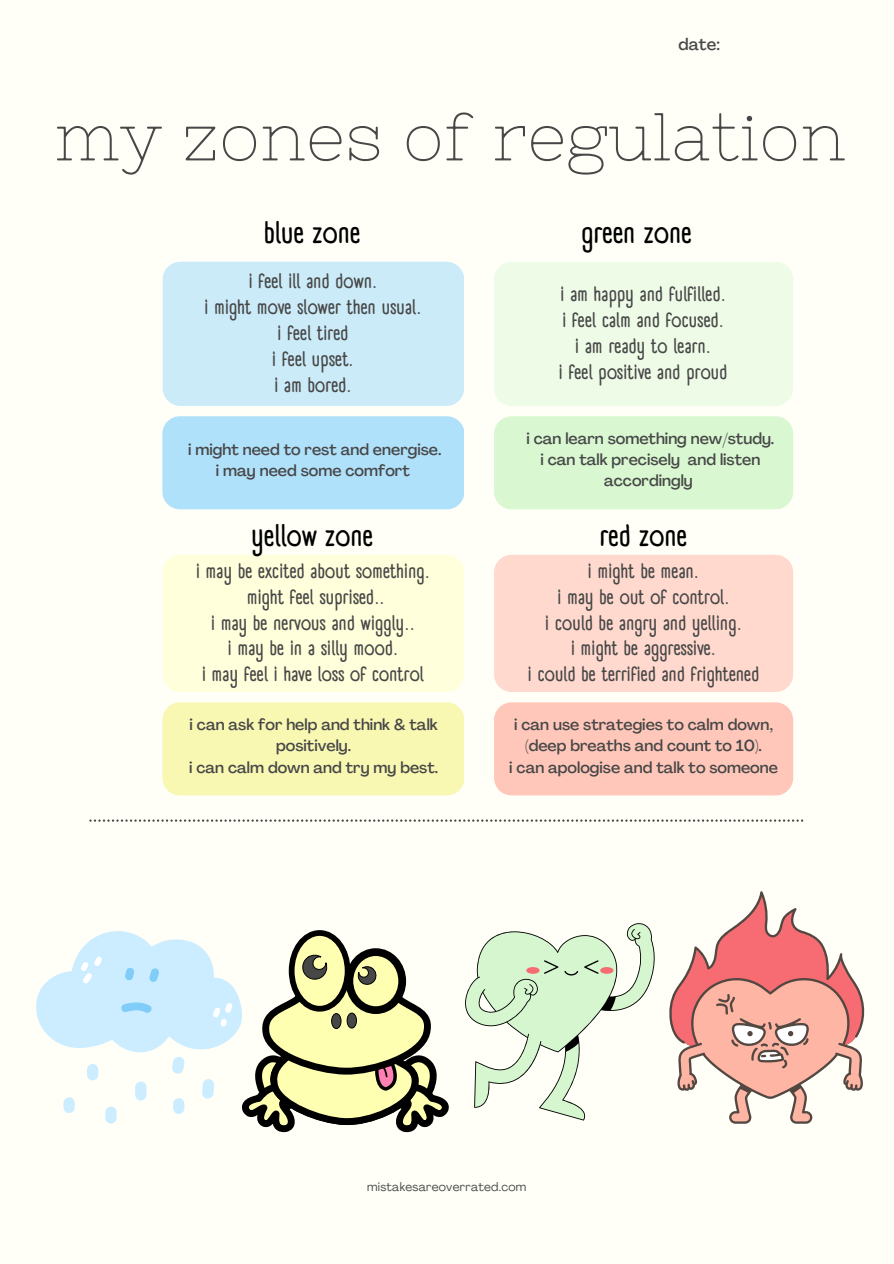
<style>
.page{position:relative;width:894px;height:1264px;background:#fff}
.page>*{position:absolute;margin:0;border:0;box-sizing:border-box;transform-origin:0 0}
.t1{font:67.5px "Nixie One";letter-spacing:.01em;color:#474747}
.t2{font:700 30px "A Day Without Sun Text";color:#000}
.t3{font:700 20.25px/25.8px "A Day Without Sun Text";color:#474747;text-align:center}
.t4{font:500 16.5px "Agrandir";color:#474747}
.t5{font:500 15.75px/21.3px "Agrandir";color:#474747;text-align:center}
.t6{font:12px "Agrandir";letter-spacing:.02em;color:#474747}
</style>
<div class="page">
<div style="left:0;top:0;width:893px;height:1263px;background:#fffff8"></div>
<div style="left:163px;top:262px;width:301px;height:144px;background:#cbebf8;border-radius:18px"></div>
<div style="left:494px;top:262px;width:299px;height:144px;background:#eefbe7;border-radius:18px"></div>
<div style="left:163px;top:555px;width:301px;height:137px;background:#ffffdb;border-radius:18px"></div>
<div style="left:494px;top:555px;width:299px;height:137px;background:#ffd9ce;border-radius:18px"></div>
<div style="left:162px;top:416px;width:302px;height:93px;background:#b0e1fb;border-radius:18px"></div>
<div style="left:494px;top:416px;width:298px;height:93px;background:#d9f8d1;border-radius:18px"></div>
<div style="left:162px;top:702px;width:302px;height:93px;background:#f8f8b3;border-radius:18px"></div>
<div style="left:494px;top:702px;width:298px;height:93px;background:#ffc7b9;border-radius:18px"></div>
<svg style="left:89px;top:819px;width:714px;height:2px"></svg>
<svg style="left:465px;top:923px;width:190px;height:197px"></svg>
<svg style="left:670px;top:896px;width:193px;height:225px"></svg>
<svg style="left:36px;top:930px;width:413px;height:202px"></svg>
<h4 class="t4" style="left:678px;top:37px;width:43px">date:</h4>
<h1 class="t1" style="left:55px;top:98px;width:792px">my zones of regulation</h1>
<h2 class="t2" style="left:264px;top:214px;width:98px">blue zone</h2>
<h2 class="t2" style="left:581px;top:214px;width:112px">green zone</h2>
<h4 class="t3" style="left:204px;top:268px;width:218px">i feel ill and down.<br>i might move slower then usual. i feel tired<br>i feel upset.<br>i am bored.</h4>
<h4 class="t3" style="left:558px;top:281px;width:170px">i am happy and fulfilled. i feel calm and focused. i am ready to learn.<br>i feel positive and proud</h4>
<h2 class="t5" style="left:188px;top:440px;width:255px">i might need to rest and energise. i may need some comfort</h2>
<h3 class="t5" style="left:526px;top:429px;width:249px">i can learn something new/study. i can talk precisely and listen accordingly</h3>
<h3 class="t2" style="left:251px;top:517px;width:123px">yellow zone</h3>
<h3 class="t2" style="left:599px;top:517px;width:89px">red zone</h3>
<h2 class="t3" style="left:196px;top:558px;width:235px">i may be excited about something. might feel suprised..<br>i may be nervous and wiggly..<br>i may be in a silly mood.<br>i may feel i have loss of control</h2>
<h3 class="t3" style="left:527px;top:558px;width:233px">i might be mean.<br>i may be out of control.<br>i could be angry and yelling.<br>i might be aggressive.<br>i could be terrified and frightened</h3>
<h4 class="t5" style="left:189px;top:715px;width:250px">i can ask for help and think &amp; talk positively.<br>i can calm down and try my best.</h4>
<h4 class="t5" style="left:509px;top:715px;width:270px">i can use strategies to calm down, (deep breaths and count to 10).<br>i can apologise and talk to someone</h4>
<p class="t6" style="left:367px;top:1182px;width:161px">mistakesareoverrated.com</p>
</div>
